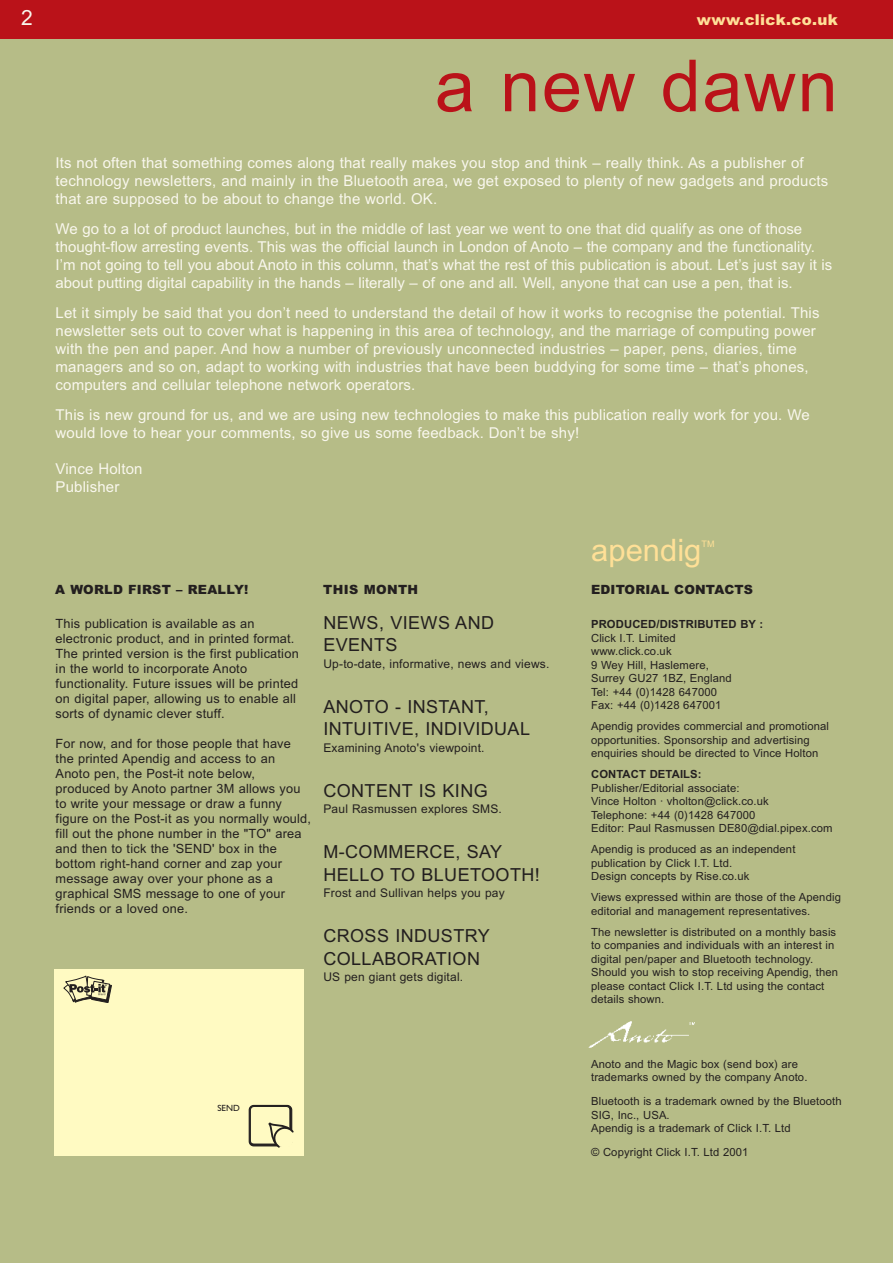
<style>
.page{position:relative;width:893px;height:1263px;background:#fff}
.page>*{position:absolute;margin:0;border:0;box-sizing:border-box;transform-origin:0 0}
.t1{font:72px "Arial";letter-spacing:.02em;color:#ba1219}
.t2{font:30.9px "Arial";color:#ffe097}
.t3{font:21px "Arial";color:#f9f7ed}
.t4{font:18px/22.5px "Arial";letter-spacing:.02em;color:#231f1f}
.t5{font:15px/18px "Arial";letter-spacing:.01em;color:#f9f7ed}
.t6{font:900 15px "Arial";letter-spacing:.025em;color:#ffe097}
.t7{font:12.75px/15px "Arial";letter-spacing:.015em;color:#231f1f}
.t8{font:900 12.75px "Arial";letter-spacing:.02em;color:#231f1f}
.t9{font:12px "Arial";letter-spacing:.015em;color:#231f1f}
.t10{font:11.25px/13.5px "Arial";letter-spacing:.01em;color:#231f1f}
.t11{font:700 11.25px "Arial";letter-spacing:.01em;color:#231f1f}
.t12{font:9px "Gill Sans";color:#231f1f}
.t13{font:9px "Arial";color:#ffe097}
</style>
<div class="page">
<div style="left:0;top:0;width:892px;height:1263px;background:#b6bc87"></div>
<div style="left:54px;top:969px;width:250px;height:187px;background:#fffac2"></div>
<div style="left:0;top:0;width:892px;height:38px;background:#ba1219"></div>
<svg style="left:64px;top:976px;width:48px;height:27px"></svg>
<div style="left:249px;top:1105px;width:43px;height:41px;background:#2a2624;border-radius:4px"></div>
<div style="left:249px;top:1105px;width:43px;height:41px;border:1px solid #231f1f;border-radius:4px"></div>
<div style="left:250px;top:1106px;width:40px;height:38px;background:#fffac2;border-radius:4px"></div>
<div style="left:250px;top:1106px;width:40px;height:38px;border:1px solid #231f1f;border-radius:4px"></div>
<svg style="left:266px;top:1122px;width:28px;height:26px"></svg>
<img style="left:588px;top:1021px;width:107px;height:27px">
<h3 class="t3" style="left:21px;top:10px;width:13px">2</h3>
<p class="t6" style="left:697px;top:15px;width:142px">www.click.co.uk</p>
<h1 class="t1" style="left:435px;top:60px;width:404px">a new dawn</h1>
<p class="t5" style="left:55px;top:155px;width:774px">Its not often that something comes along that really makes you stop and think – really think. As a publisher of technology newsletters, and mainly in the Bluetooth area, we get exposed to plenty of new gadgets and products that are supposed to be about to change the world. OK.</p>
<p class="t5" style="left:55px;top:221px;width:778px">We go to a lot of product launches, but in the middle of last year we went to one that did qualify as one of those thought-flow arresting events. This was the official launch in London of Anoto – the company and the functionality.<br>I’m not going to tell you about Anoto in this column, that’s what the rest of this publication is about. Let’s just say it is about putting digital capability in the hands – literally – of one and all. Well, anyone that can use a pen, that is.</p>
<p class="t5" style="left:55px;top:305px;width:765px">Let it simply be said that you don’t need to understand the detail of how it works to recognise the potential. This newsletter sets out to cover what is happening in this area of technology, and the marriage of computing power with the pen and paper. And how a number of previously unconnected industries – paper, pens, diaries, time managers and so on, adapt to working with industries that have been buddying for some time – that’s phones, computers and cellular telephone network operators.</p>
<p class="t5" style="left:55px;top:407px;width:755px">This is new ground for us, and we are using new technologies to make this publication really work for you. We would love to hear your comments, so give us some feedback. Don’t be shy!</p>
<p class="t5" style="left:55px;top:461px;width:89px">Vince Holton<br>Publisher</p>
<p class="t8" style="left:55px;top:585px;width:195px">A WORLD FIRST – REALLY!</p>
<p class="t7" style="left:56px;top:617px;width:245px">This publication is available as an electronic product, and in printed format.<br>The printed version is the first publication in the world to incorporate Anoto functionality. Future issues will be printed on digital paper, allowing us to enable all sorts of dynamic clever stuff.</p>
<p class="t7" style="left:56px;top:737px;width:257px">For now, and for those people that have the printed Apendig and access to an Anoto pen, the Post-it note below, produced by Anoto partner 3M allows you to write your message or draw a funny figure on the Post-it as you normally would, fill out the phone number in the "TO" area and then to tick the 'SEND' box in the bottom right-hand corner and zap your message away over your phone as a graphical SMS message to one of your friends or a loved one.</p>
<p class="t8" style="left:323px;top:585px;width:96px">THIS MONTH</p>
<p class="t4" style="left:323px;top:613px;width:172px">NEWS, VIEWS AND<br>EVENTS</p>
<p class="t9" style="left:323px;top:659px;width:227px">Up-to-date, informative, news and views.</p>
<p class="t4" style="left:323px;top:697px;width:208px">ANOTO - INSTANT,<br>INTUITIVE, INDIVIDUAL</p>
<p class="t9" style="left:323px;top:743px;width:163px">Examining Anoto's viewpoint.</p>
<p class="t4" style="left:323px;top:781px;width:166px">CONTENT IS KING</p>
<p class="t9" style="left:323px;top:805px;width:180px">Paul Rasmussen explores SMS.</p>
<p class="t4" style="left:323px;top:842px;width:218px">M-COMMERCE, SAY<br>HELLO TO BLUETOOTH!</p>
<p class="t9" style="left:323px;top:889px;width:183px">Frost and Sullivan helps you pay</p>
<p class="t4" style="left:323px;top:926px;width:168px">CROSS INDUSTRY<br>COLLABORATION</p>
<p class="t9" style="left:323px;top:973px;width:141px">US pen giant gets digital.</p>
<p class="t12" style="left:217px;top:1105px;width:24px">SEND</p>
<h2 class="t2" style="left:591px;top:538px;width:112px">apendig</h2>
<p class="t13" style="left:701px;top:541px;width:14px">TM</p>
<p class="t8" style="left:591px;top:585px;width:163px">EDITORIAL CONTACTS</p>
<p class="t11" style="left:591px;top:620px;width:174px">PRODUCED/DISTRIBUTED BY :</p>
<p class="t10" style="left:591px;top:632px;width:142px">Click I.T. Limited www.click.co.uk<br>9 Wey Hill, Haslemere,<br>Surrey GU27 1BZ, England<br>Tel: +44 (0)1428 647000<br>Fax: +44 (0)1428 647001</p>
<p class="t10" style="left:591px;top:721px;width:239px">Apendig provides commercial and promotional opportunities. Sponsorship and advertising enquiries should be directed to Vince Holton</p>
<p class="t11" style="left:591px;top:770px;width:112px">CONTACT DETAILS:</p>
<p class="t10" style="left:591px;top:782px;width:243px">Publisher/Editorial associate:<br>Vince Holton · vholton@click.co.uk<br>Telephone: +44 (0)1428 647000<br>Editor: Paul Rasmussen DE80@dial.pipex.com</p>
<p class="t10" style="left:591px;top:844px;width:206px">Apendig is produced as an independent publication by Click I.T. Ltd.<br>Design concepts by Rise.co.uk</p>
<p class="t10" style="left:591px;top:892px;width:251px">Views expressed within are those of the Apendig editorial and management representatives.</p>
<p class="t10" style="left:591px;top:926px;width:248px">The newsletter is distributed on a monthly basis to companies and individuals with an interest in digital pen/paper and Bluetooth technology.<br>Should you wish to stop receiving Apendig, then please contact Click I.T. Ltd using the contact details shown.</p>
<p class="t10" style="left:591px;top:1058px;width:218px">Anoto and the Magic box (send box) are trademarks owned by the company Anoto.</p>
<p class="t10" style="left:591px;top:1096px;width:252px">Bluetooth is a trademark owned by the Bluetooth<br>SIG, Inc., USA.<br>Apendig is a trademark of Click I.T. Ltd</p>
<p class="t10" style="left:591px;top:1147px;width:159px">© Copyright Click I.T. Ltd 2001</p>
</div>
